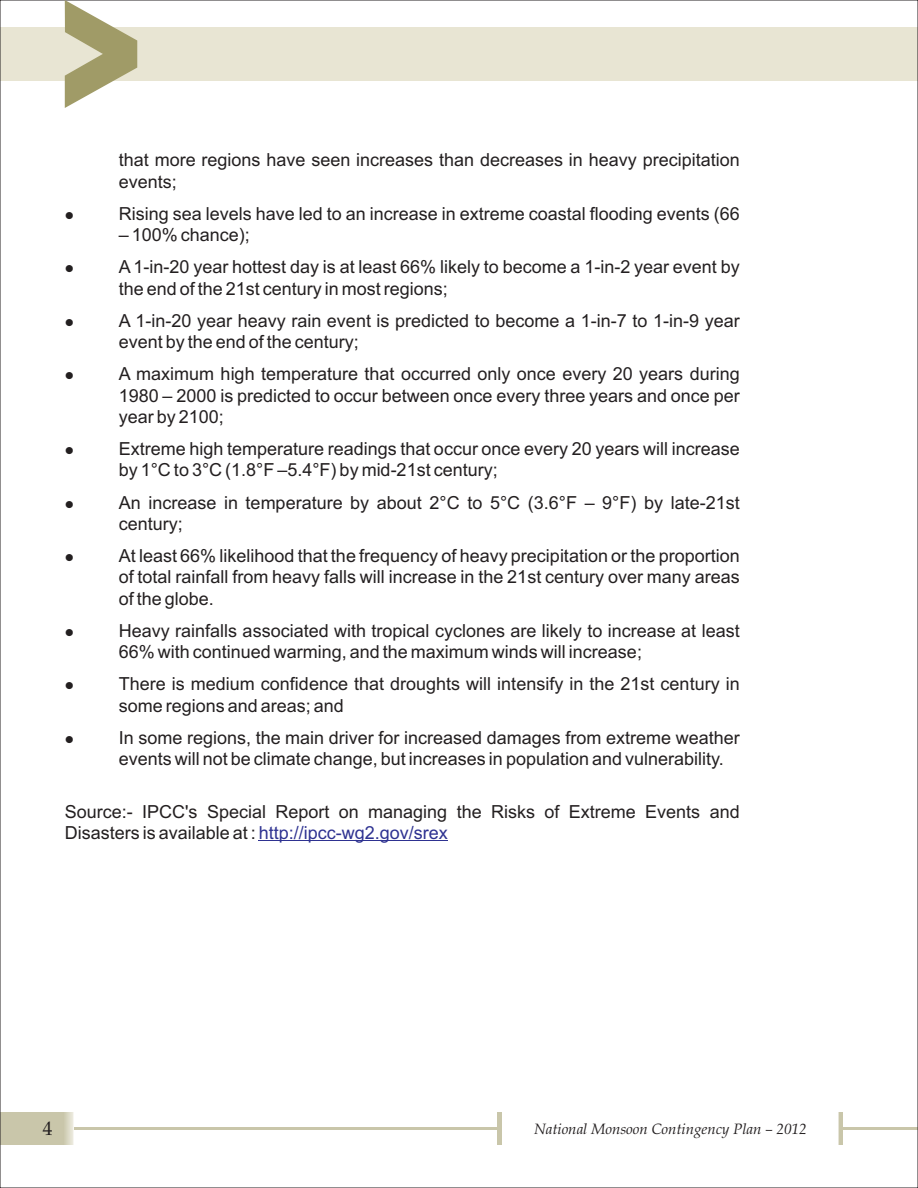
<style>
.page{position:relative;width:918px;height:1188px;background:#fff}
.page>*{position:absolute;margin:0;border:0;box-sizing:border-box;transform-origin:0 0}
.t1{font:19.5px "Book Antiqua";color:#231f20}
.t2{font:18px/21.3px "Arial";color:#231f20}
.t3{font:italic 15px "Book Antiqua";color:#231f20}
.s1{color:#2e3291}
</style>
<div class="page">
<div style="left:0;top:27px;width:918px;height:54px;background:#e8e5d3"></div>
<hr style="left:842px;top:1127px;width:76px;height:3px;background:#c9c6aa">
<img style="left:2px;top:1112px;width:72px;height:33px">
<img style="left:838px;top:1112px;width:4px;height:33px">
<hr style="left:74px;top:1127px;width:423px;height:3px;background:#c9c6aa">
<svg style="left:65px;top:0;width:72px;height:108px"></svg>
<hr style="left:259px;top:840px;width:189px;height:1px;background:#2e3291">
<p class="t2" style="left:119px;top:151px;width:622px">that more regions have seen increases than decreases in heavy precipitation events;</p>
<p class="t2" style="left:119px;top:205px;width:623px">Rising sea levels have led to an increase in extreme coastal flooding events (66</p>
<p class="t2" style="left:119px;top:221px;width:622px;line-height:32.1px">– 100% chance);<br>A 1-in-20 year hottest day is at least 66% likely to become a 1-in-2 year event by</p>
<p class="t2" style="left:119px;top:274px;width:622px;line-height:32.1px">the end of the 21st century in most regions;<br>A 1-in-20 year heavy rain event is predicted to become a 1-in-7 to 1-in-9 year</p>
<p class="t2" style="left:119px;top:328px;width:622px;line-height:32.1px">event by the end of the century;<br>A maximum high temperature that occurred only once every 20 years during</p>
<p class="t2" style="left:119px;top:386px;width:623px">1980 – 2000 is predicted to occur between once every three years and once per year by 2100;</p>
<p class="t2" style="left:119px;top:440px;width:622px">Extreme high temperature readings that occur once every 20 years will increase by 1°C to 3°C (1.8°F –5.4°F) by mid-21st century;</p>
<p class="t2" style="left:119px;top:493px;width:622px">An increase in temperature by about 2°C to 5°C (3.6°F – 9°F) by late-21st century;</p>
<p class="t2" style="left:119px;top:547px;width:623px;text-align:justify">At least 66% likelihood that the frequency of heavy precipitation or the proportion of total rainfall from heavy falls will increase in the 21st century over many areas of the globe.</p>
<p class="t2" style="left:119px;top:622px;width:622px">Heavy rainfalls associated with tropical cyclones are likely to increase at least<br>66% with continued warming, and the maximum winds will increase;</p>
<p class="t2" style="left:119px;top:675px;width:622px">There is medium confidence that droughts will intensify in the 21st century in some regions and areas; and</p>
<p class="t2" style="left:119px;top:729px;width:623px">In some regions, the main driver for increased damages from extreme weather events will not be climate change, but increases in population and vulnerability.</p>
<p class="t2" style="left:65px;top:802px;width:676px">Source:- IPCC's Special Report on managing the Risks of Extreme Events and<br>Disasters is available at : <span class="s1">http://ipcc-wg2.gov/srex</span></p>
<p class="t1" style="left:43px;top:1117px;width:11px">4</p>
<p class="t3" style="left:534px;top:1120px;width:274px">National Monsoon Contingency Plan – 2012</p>
</div>
